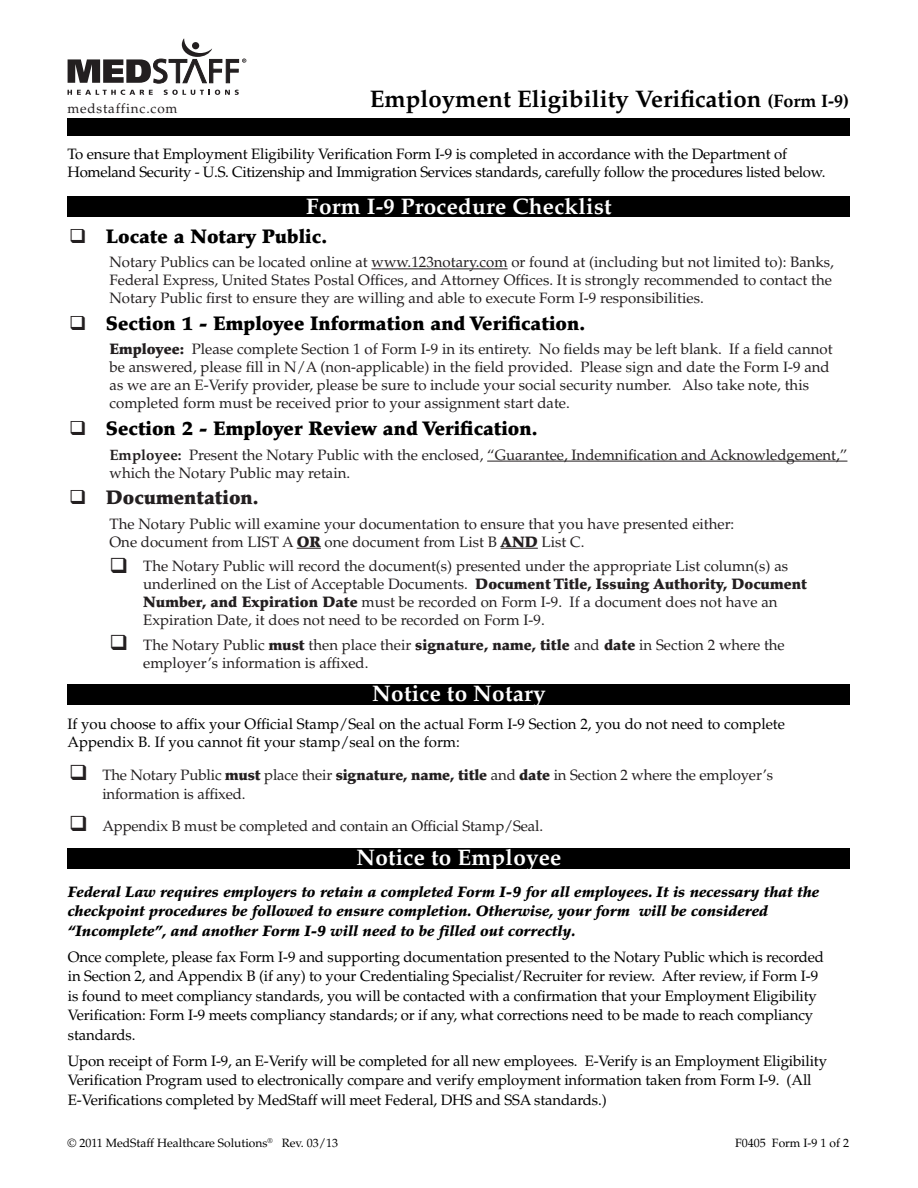
<style>
.page{position:relative;width:918px;height:1188px;background:#fff}
.page>*{position:absolute;margin:0;border:0;box-sizing:border-box;transform-origin:0 0}
.t1{font:700 24px "Palatino LT Std";color:#000}
.t2{font:700 22.5px "Palatino LT Std";letter-spacing:.01em;color:#fff}
.t3{font:900 19.5px "Palatino LT Std";color:#000}
.t4{font:900 19.5px "Palatino LT Std";color:#231f20}
.t5{font:15px/18px "Palatino LT Std";color:#231f20}
.t6{font:15px/19.5px "Palatino LT Std";letter-spacing:-.01em;color:#000}
.t7{font:italic 900 15px/19.5px "Palatino LT Std";color:#000}
.t8{font:13.5px "Palatino LT Std";letter-spacing:.06em;color:#231f20}
.t9{font:12px "Palatino LT Std";color:#000}
.s1{font-size:18px}
.s2{color:#231f20}
.s3{font-weight:900}
.s4{font-weight:700}
</style>
<div class="page">
<svg style="left:68px;top:90px;width:85px;height:5px"></svg>
<svg style="left:164px;top:90px;width:75px;height:5px"></svg>
<svg style="left:68px;top:39px;width:178px;height:45px"></svg>
<div style="left:68px;top:118px;width:782px;height:18px;background:#000"></div>
<div style="left:68px;top:196px;width:782px;height:20px;background:#000"></div>
<div style="left:68px;top:848px;width:782px;height:21px;background:#000"></div>
<div style="left:68px;top:684px;width:782px;height:21px;background:#000"></div>
<hr style="left:371px;top:268px;width:137px;height:1px;background:#231f20">
<hr style="left:487px;top:461px;width:360px;height:1px;background:#231f20">
<svg style="left:297px;top:548px;width:24px;height:1px"></svg>
<hr style="left:501px;top:548px;width:37px;height:1px;background:#231f20">
<p class="t8" style="left:68px;top:100px;width:112px">medstaffinc.com</p>
<h1 class="t1" style="left:370px;top:85px;width:481px">Employment Eligibility Verification <span class="s1">(Form I-9)</span></h1>
<p class="t6" style="left:68px;top:146px;width:759px;line-height:18px">To ensure that Employment Eligibility Verification Form I-9 is completed in accordance with the Department of<br>Homeland Security - U.S. Citizenship and Immigration Services standards, carefully follow the procedures listed below.</p>
<h2 class="t2" style="left:306px;top:193px;width:307px">Form I-9 Procedure Checklist</h2>
<h3 class="t3" style="left:69px;top:224px;width:260px"><span class="s2">❑</span> Locate a Notary Public.</h3>
<p class="t5" style="left:110px;top:254px;width:726px">Notary Publics can be located online at www.123notary.com or found at (including but not limited to): Banks,<br>Federal Express, United States Postal Offices, and Attorney Offices. It is strongly recommended to contact the<br>Notary Public first to ensure they are willing and able to execute Form I-9 responsibilities.</p>
<h3 class="t3" style="left:69px;top:312px;width:518px"><span class="s2">❑</span> Section 1 - Employee Information and Verification.</h3>
<p class="t5" style="left:110px;top:341px;width:725px"><span class="s3">Employee:</span> Please complete Section 1 of Form I-9 in its entirety. No fields may be left blank. If a field cannot be answered, please fill in N/A (non-applicable) in the field provided. Please sign and date the Form I-9 and as we are an E-Verify provider, please be sure to include your social security number. Also take note, this completed form must be received prior to your assignment start date.</p>
<h3 class="t3" style="left:69px;top:417px;width:470px"><span class="s2">❑</span> Section 2 - Employer Review and Verification.</h3>
<p class="t5" style="left:110px;top:446px;width:739px"><span class="s4">Employee:</span> Present the Notary Public with the enclosed, “Guarantee, Indemnification and Acknowledgement,” which the Notary Public may retain.</p>
<h3 class="t4" style="left:69px;top:486px;width:191px">❑ Documentation.</h3>
<p class="t5" style="left:110px;top:515px;width:626px">The Notary Public will examine your documentation to ensure that you have presented either:<br>One document from LIST A <span class="s3">OR</span> one document from List B <span class="s3">AND</span> List C.</p>
<p class="t5" style="left:143px;top:557px;width:665px;text-indent:-34px">❑ The Notary Public will record the document(s) presented under the appropriate List column(s) as underlined on the List of Acceptable Documents. <span class="s3">Document Title, Issuing Authority, Document Number, and Expiration Date</span> must be recorded on Form I-9. If a document does not have an Expiration Date, it does not need to be recorded on Form I-9.</p>
<p class="t5" style="left:143px;top:636px;width:643px;text-indent:-34px">❑ The Notary Public <span class="s3">must</span> then place their <span class="s3">signature, name, title</span> and <span class="s3">date</span> in Section 2 where the employer’s information is affixed.</p>
<h2 class="t2" style="left:372px;top:681px;width:175px">Notice to Notary</h2>
<p class="t6" style="left:68px;top:715px;width:719px;line-height:18px">If you choose to affix your Official Stamp/Seal on the actual Form I-9 Section 2, you do not need to complete<br>Appendix B. If you cannot fit your stamp/seal on the form:</p>
<p class="t5" style="left:102px;top:765px;width:672px;line-height:19.5px;text-indent:-33px">❑ The Notary Public <span class="s3">must</span> place their <span class="s3">signature, name, title</span> and <span class="s3">date</span> in Section 2 where the employer’s information is affixed.</p>
<p class="t5" style="left:69px;top:817px;width:476px">❑ Appendix B must be completed and contain an Official Stamp/Seal.</p>
<h2 class="t2" style="left:356px;top:845px;width:207px">Notice to Employee</h2>
<p class="t7" style="left:68px;top:882px;width:753px">Federal Law requires employers to retain a completed Form I-9 for all employees. It is necessary that the checkpoint procedures be followed to ensure completion. Otherwise, your form will be considered “Incomplete”, and another Form I-9 will need to be filled out correctly.</p>
<p class="t6" style="left:68px;top:947px;width:758px">Once complete, please fax Form I-9 and supporting documentation presented to the Notary Public which is recorded in Section 2, and Appendix B (if any) to your Credentialing Specialist/Recruiter for review. After review, if Form I-9 is found to meet compliancy standards, you will be contacted with a confirmation that your Employment Eligibility Verification: Form I-9 meets compliancy standards; or if any, what corrections need to be made to reach compliancy standards.</p>
<p class="t6" style="left:68px;top:1051px;width:761px">Upon receipt of Form I-9, an E-Verify will be completed for all new employees. E-Verify is an Employment Eligibility<br>Verification Program used to electronically compare and verify employment information taken from Form I-9. (All<br>E-Verifications completed by MedStaff will meet Federal, DHS and SSA standards.)</p>
<p class="t9" style="left:68px;top:1136px;width:272px">© 2011 MedStaff Healthcare Solutions<sup>®</sup> Rev. 03/13</p>
<p class="t9" style="left:735px;top:1136px;width:115px">F0405 Form I-9 1 of 2</p>
</div>
